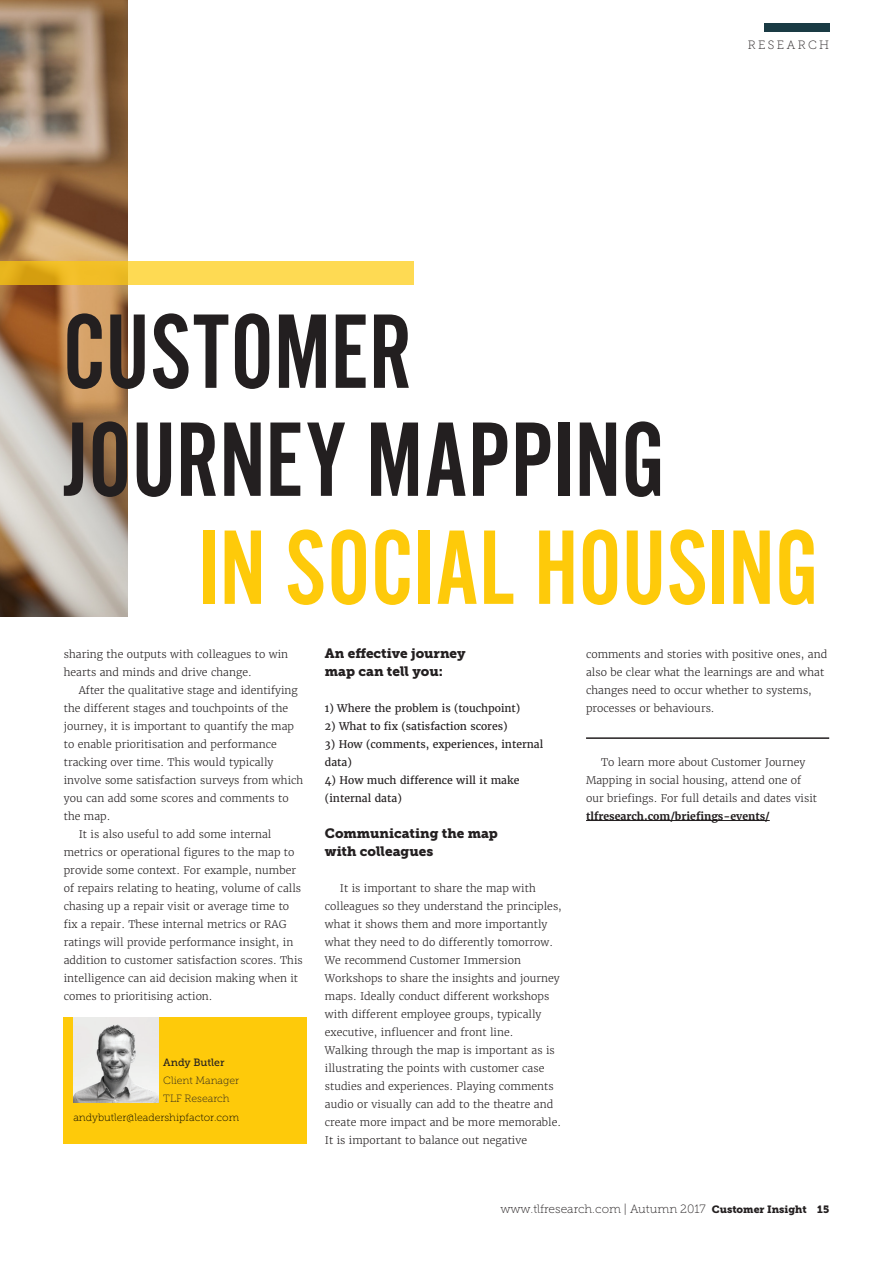
<style>
.page{position:relative;width:893px;height:1263px;background:#fff}
.page>*{position:absolute;margin:0;border:0;box-sizing:border-box;transform-origin:0 0}
.subhead{font:109.95px "Alternate Got No 2 D";color:#231f20}
.subhead-2{font:109.95px "Alternate Got No 2 D";color:#feca0a}
.subhead-3{font:13.5px/18px "Museo Slab 900";color:#231f20}
.t1{font:12px "Museo Slab 100";color:#231f20}
.t2{font:12px "Museo Slab 100";letter-spacing:.2em;color:#231f20}
.body{font:300 10.5px/18px "Merriweather";color:#231f20}
.body-2{font:10.5px/18px "Merriweather";color:#231f20}
.t3{font:10.5px/18px "Museo Slab 100";color:#231f20}
.t4{font:10.5px "Museo Slab 100";color:#000}
.s1{font-family:"Museo Slab 500"}
.s2{font-weight:700}
.s3{font-family:"Museo Slab 900";font-size:10.5px}
</style>
<div class="page">
<hr style="left:586px;top:820px;width:184px;height:1px;background:#231f20">
<img style="left:0;top:0;width:128px;height:616px">
<svg style="left:0;top:261px;width:414px;height:24px;background:#f7ce42"></svg>
<div style="left:64px;top:1017px;width:243px;height:127px;background:#feca0a"></div>
<img style="left:73px;top:1017px;width:85px;height:85px">
<hr style="left:586px;top:737px;width:243px;height:2px;background:#231f20">
<div style="left:764px;top:23px;width:65px;height:9px;background:#1a3b44"></div>
<p class="t2" style="left:748px;top:39px;width:83px">RESEARCH</p>
<p class="subhead" style="left:63px;top:293px;width:351px">CUSTOMER</p>
<p class="subhead" style="left:63px;top:401px;width:604px">JOURNEY MAPPING</p>
<p class="subhead-2" style="left:199px;top:509px;width:621px">IN SOCIAL HOUSING</p>
<p class="body" style="left:64px;top:645px;width:226px">sharing the outputs with colleagues to win hearts and minds and drive change.</p>
<p class="body" style="left:64px;top:681px;width:241px;text-indent:15px">After the qualitative stage and identifying the different stages and touchpoints of the journey, it is important to quantify the map to enable prioritisation and performance tracking over time. This would typically involve some satisfaction surveys from which you can add some scores and comments to the map.</p>
<p class="body" style="left:64px;top:825px;width:241px;text-indent:15px">It is also useful to add some internal metrics or operational figures to the map to provide some context. For example, number of repairs relating to heating, volume of calls chasing up a repair visit or average time to fix a repair. These internal metrics or RAG ratings will provide performance insight, in addition to customer satisfaction scores. This intelligence can aid decision making when it comes to prioritising action.</p>
<p class="t3" style="left:163px;top:1053px;width:77px"><span class="s1">Andy Butler<br></span>Client Manager</p>
<p class="t3" style="left:163px;top:1089px;width:68px">TLF Research</p>
<p class="t4" style="left:73px;top:1112px;width:167px">andybutler@leadershipfactor.com</p>
<p class="subhead-3" style="left:325px;top:644px;width:142px">An effective journey map can tell you:</p>
<p class="body-2" style="left:325px;top:699px;width:197px">1) Where the problem is (touchpoint)</p>
<p class="body-2" style="left:325px;top:717px;width:184px">2) What to fix (satisfaction scores)</p>
<p class="body-2" style="left:325px;top:735px;width:220px">3) How (comments, experiences, internal data)</p>
<p class="body-2" style="left:325px;top:771px;width:196px">4) How much difference will it make (internal data)</p>
<p class="subhead-3" style="left:325px;top:824px;width:175px">Communicating the map with colleagues</p>
<p class="body" style="left:325px;top:879px;width:238px;text-indent:15px">It is important to share the map with colleagues so they understand the principles, what it shows them and more importantly what they need to do differently tomorrow.<br>We recommend Customer Immersion Workshops to share the insights and journey maps. Ideally conduct different workshops with different employee groups, typically executive, influencer and front line.<br>Walking through the map is important as is illustrating the points with customer case studies and experiences. Playing comments audio or visually can add to the theatre and create more impact and be more memorable.<br>It is important to balance out negative</p>
<p class="body" style="left:586px;top:645px;width:243px">comments and stories with positive ones, and also be clear what the learnings are and what changes need to occur whether to systems, processes or behaviours.</p>
<p class="body" style="left:586px;top:753px;width:233px;text-indent:15px">To learn more about Customer Journey Mapping in social housing, attend one of our briefings. For full details and dates visit <span class="s2">tlfresearch.com/briefings-events/</span></p>
<p class="t1" style="left:500px;top:1203px;width:330px">www.tlfresearch.com | Autumn 2017 <span class="s3">Customer Insight 15</span></p>
</div>
